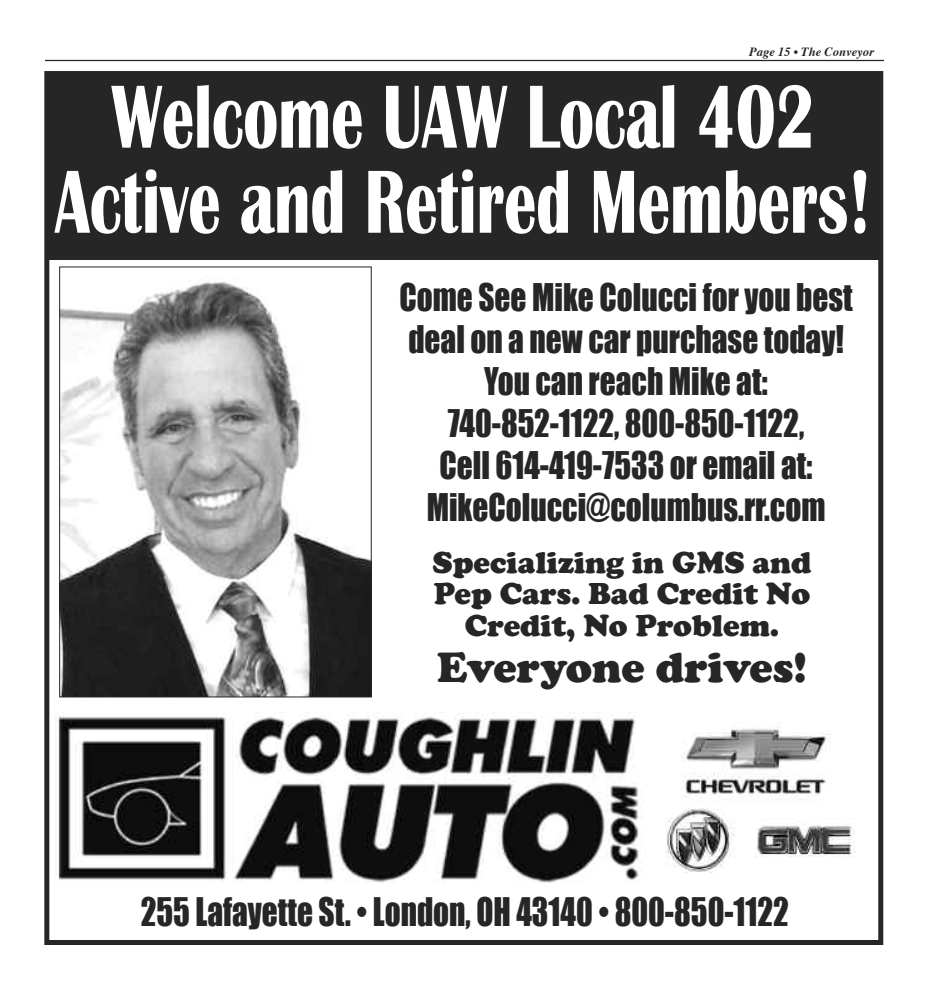
<style>
.page{position:relative;width:929px;height:990px;background:#fff}
.page>*{position:absolute;margin:0;border:0;box-sizing:border-box;transform-origin:0 0}
.t1{font:700 92.75px/85.1px "Britannic";color:#fff;text-align:center;scale:.7 1}
.t2{font:900 43.75px "Cooper";color:#272627}
.t3{font:36.25px "Impact";color:#272627;scale:.86 1}
.t4{font:35px/42.1px "Impact";color:#272627;text-align:center;scale:.89 1}
.t5{font:900 31.25px/31.2px "Cooper";color:#272627;text-align:center}
.t6{font:italic 700 12.5px "Times";color:#272627}
</style>
<div class="page">
<hr style="left:45px;top:60px;width:838px;height:1px;background:#272627">
<div style="left:44px;top:71px;width:839px;height:874px;border:5px solid #272627"></div>
<img style="left:61px;top:281px;width:308px;height:414px">
<div style="left:59px;top:267px;width:312px;height:430px;border:1px solid #272627"></div>
<img style="left:55px;top:712px;width:584px;height:171px">
<img style="left:681px;top:729px;width:151px;height:74px">
<img style="left:667px;top:808px;width:188px;height:64px">
<div style="left:45px;top:74px;width:834px;height:186px;background:#272627"></div>
<p class="t6" style="left:749px;top:46px;width:126px">Page 15 • The Conveyor</p>
<h1 class="t1" style="left:55px;top:74px;width:1168px">Welcome UAW Local 402<br>Active and Retired Members!</h1>
<p class="t4" style="left:399px;top:275px;width:510px">Come See Mike Colucci for you best deal on a new car purchase today!<br>You can reach Mike at:<br>740-852-1122, 800-850-1122,<br>Cell 614-419-7533 or email at:<br>MikeColucci@columbus.rr.com</p>
<p class="t5" style="left:432px;top:547px;width:380px">Specializing in GMS and<br>Pep Cars. Bad Credit No<br>Credit, No Problem.</p>
<p class="t2" style="left:437px;top:642px;width:371px">Everyone drives!</p>
<p class="t3" style="left:141px;top:889px;width:755px">255 Lafayette St. • London, OH 43140 • 800-850-1122</p>
</div>
